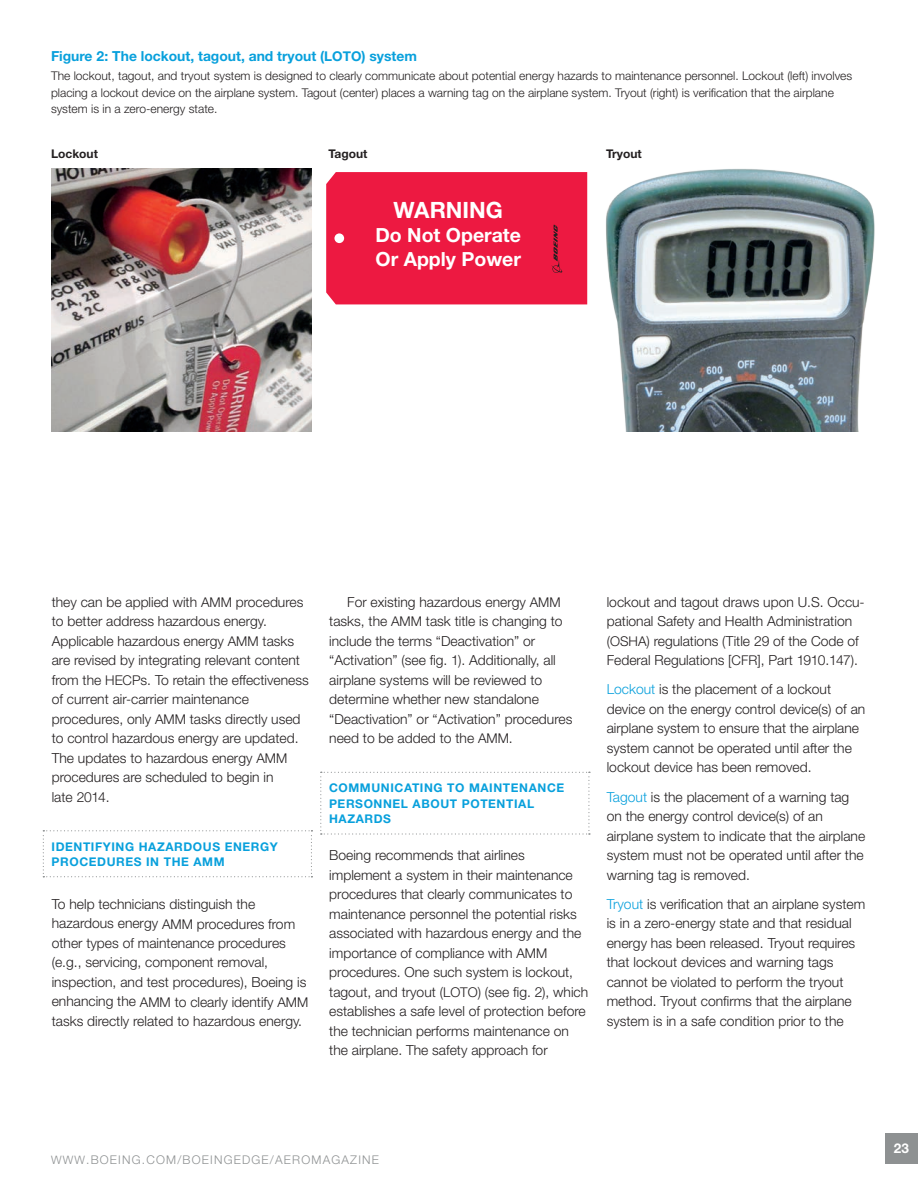
<style>
.page{position:relative;width:918px;height:1188px;background:#fff}
.page>*{position:absolute;margin:0;border:0;box-sizing:border-box;transform-origin:0 0}
.t1{font:700 22.5px "Helvetica Neue LT Std";color:#fff}
.t2{font:700 19.5px/24px "Helvetica Neue LT Std";color:#fff}
.t3{font:300 13.8px/19.5px "Helvetica Neue LT Std";color:#231f20}
.t4{font:700 13.8px "Helvetica Neue LT Std";color:#08a0dc}
.t5{font:700 13.5px "Helvetica Neue LT Std";color:#fff}
.t6{font:300 12px/16.5px "Helvetica Neue LT Std";color:#231f20}
.t7{font:700 12px/15.8px "Helvetica Neue LT Std";letter-spacing:.05em;color:#08a0dc}
.t8{font:300 12px "Helvetica Neue LT Std";letter-spacing:.1em;color:#8e9192}
.t9{font:700 12px "Helvetica Neue LT Std";color:#231f20}
.s1{font-size:13.5px}
.s2{color:#08a0dc}
.s3{font-size:11.7px}
</style>
<div class="page">
<div style="left:885px;top:1133px;width:33px;height:30px;background:#8e9192"></div>
<svg style="left:43px;top:830px;width:269px;height:47px"></svg>
<svg style="left:320px;top:772px;width:270px;height:63px"></svg>
<img style="left:51px;top:168px;width:261px;height:263px">
<img style="left:606px;top:169px;width:269px;height:262px">
<div style="left:326px;top:172px;width:261px;height:132px;background:#ed1941"></div>
<p class="t4" style="left:51px;top:47px;width:367px">Figure 2: The lockout, tagout, and tryout (<span class="s1">LOTO</span>) system</p>
<p class="t6" style="left:51px;top:67px;width:803px">The lockout, tagout, and tryout system is designed to clearly communicate about potential energy hazards to maintenance personnel. Lockout (left) involves placing a lockout device on the airplane system. Tagout (center) places a warning tag on the airplane system. Tryout (right) is verification that the airplane system is in a zero-energy state.</p>
<p class="t9" style="left:51px;top:147px;width:48px">Lockout</p>
<p class="t9" style="left:328px;top:147px;width:40px">Tagout</p>
<p class="t9" style="left:606px;top:147px;width:37px">Tryout</p>
<h1 class="t1" style="left:393px;top:196px;width:111px">WARNING</h1>
<h2 class="t2" style="left:375px;top:223px;width:147px">Do Not Operate<br>Or Apply Power</h2>
<p class="t3" style="left:52px;top:592px;width:258px">they can be applied with <span class="s1">AMM</span> procedures to better address hazardous energy.<br>Applicable hazardous energy <span class="s1">AMM</span> tasks are revised by integrating relevant content from the <span class="s1">HECP</span>s. To retain the effectiveness of current air-carrier maintenance procedures, only <span class="s1">AMM</span> tasks directly used to control hazardous energy are updated.<br>The updates to hazardous energy <span class="s1">AMM </span>procedures are scheduled to begin in<br>late 2014.</p>
<p class="t7" style="left:52px;top:838px;width:228px">IDENTIFYING HAZARDOUS ENERGY<br>PROCEDURES IN THE AMM</p>
<p class="t3" style="left:52px;top:894px;width:258px">To help technicians distinguish the hazardous energy <span class="s1">AMM</span> procedures from other types of maintenance procedures (e.g., servicing, component removal, inspection, and test procedures), Boeing is enhancing the <span class="s1">AMM</span> to clearly identify <span class="s1">AMM </span>tasks directly related to hazardous energy.</p>
<p class="t3" style="left:329px;top:592px;width:245px;text-indent:18px">For existing hazardous energy <span class="s1">AMM </span>tasks, the <span class="s1">AMM</span> task title is changing to include the terms “Deactivation” or “Activation” (see fig. 1). Additionally, all airplane systems will be reviewed to determine whether new standalone “Deactivation” or “Activation” procedures need to be added to the <span class="s1">AMM</span>.</p>
<p class="t7" style="left:329px;top:780px;width:237px">COMMUNICATING TO MAINTENANCE<br>PERSONNEL ABOUT POTENTIAL<br>HAZARDS</p>
<p class="t3" style="left:329px;top:845px;width:260px">Boeing recommends that airlines implement a system in their maintenance procedures that clearly communicates to maintenance personnel the potential risks associated with hazardous energy and the importance of compliance with <span class="s1">AMM </span>procedures. One such system is lockout, tagout, and tryout (<span class="s1">LOTO</span>) (see fig. 2), which establishes a safe level of protection before the technician performs maintenance on the airplane. The safety approach for</p>
<p class="t3" style="left:607px;top:592px;width:258px">lockout and tagout draws upon U.S. Occu&shy;pational Safety and Health Administration (<span class="s1">OSHA</span>) regulations (Title 29 of the Code of Federal Regulations [<span class="s1">CFR</span>], Part 1910.147).</p>
<p class="t3" style="left:607px;top:680px;width:260px"><span class="s2">Lockout</span> is the placement of a lockout device on the energy control device(s) of an airplane system to ensure that the airplane system cannot be operated until after the lockout device has been removed.</p>
<p class="t3" style="left:607px;top:787px;width:260px"><span class="s2">Tagout</span> is the placement of a warning tag on the energy control device(s) of an airplane system to indicate that the airplane system must not be operated until after the warning tag is removed.</p>
<p class="t3" style="left:607px;top:894px;width:260px"><span class="s2">Tryout</span> is verification that an airplane system is in a zero-energy state and that residual energy has been released. Tryout requires that lockout devices and warning tags cannot be violated to perform the tryout method. Tryout confirms that the airplane system is in a safe condition prior to the</p>
<p class="t8" style="left:51px;top:1152px;width:330px"><span class="s3">WWW</span>.BOEING.COM/BOEINGEDGE/AEROMAGAZINE</p>
<p class="t5" style="left:894px;top:1140px;width:17px">23</p>
</div>
